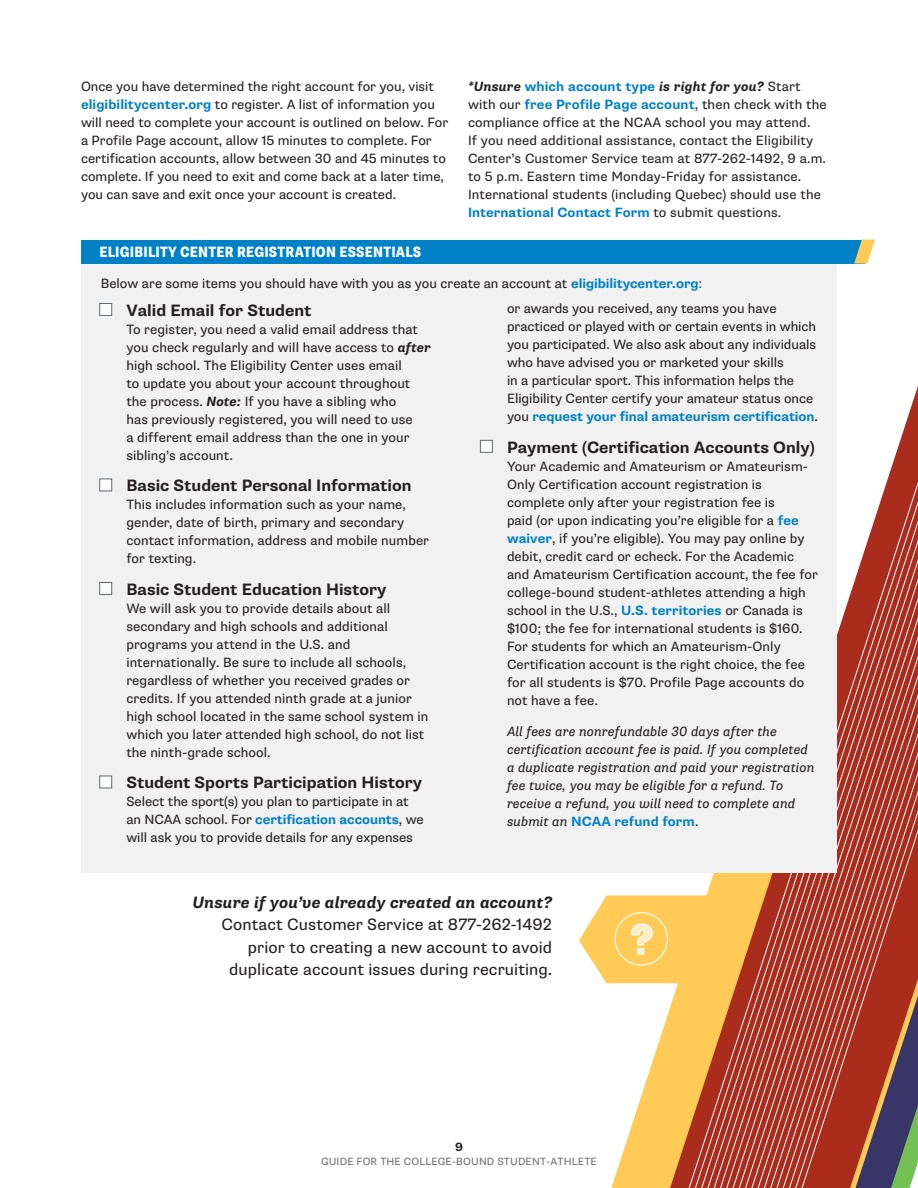
<style>
.page{position:relative;width:918px;height:1188px;background:#fff}
.page>*{position:absolute;margin:0;border:0;box-sizing:border-box;transform-origin:0 0}
.t1{font:700 16.5px "Supria Sans";color:#231f20}
.t2{font:16.5px/22.5px "Supria Sans";letter-spacing:.005em;color:#231f20;text-align:right}
.t3{font:italic 700 16.5px "Supria Sans";letter-spacing:.005em;color:#231f20}
.t4{font:800 condensed 15px "Supria Sans";letter-spacing:.015em;color:#fff}
.t5{font:13.5px/18px "Supria Sans";letter-spacing:.005em;color:#231f20}
.t6{font:italic 13.5px/18px "Supria Sans";letter-spacing:.005em;color:#231f20}
.t7{font:700 12px "Supria Sans";color:#231f20}
.t8{font:10.5px "Supria Sans";letter-spacing:.015em;color:#6d6e71}
.s1{font-weight:700;color:#0080c5}
.s2{font-weight:700;font-style:italic}
.s3{font-weight:300}
.s4{font-weight:700;font-style:normal;color:#0080c5}
.s5{font-style:normal}
</style>
<div class="page">
<svg style="left:830px;top:239px;width:88px;height:949px"></svg>
<svg style="left:611px;top:873px;width:219px;height:315px"></svg>
<svg style="left:579px;top:896px;width:132px;height:87px;background:#ffd26f"></svg>
<div style="left:81px;top:248px;width:756px;height:625px;background:#f1f1f2"></div>
<div style="left:81px;top:240px;width:784px;height:24px;background:#0080c5"></div>
<svg style="left:854px;top:240px;width:21px;height:24px"></svg>
<div style="left:99px;top:303px;width:13px;height:13px;background:#fff;border:1px solid #64696f"></div>
<div style="left:99px;top:479px;width:13px;height:12px;background:#fff;border:1px solid #64696f"></div>
<div style="left:99px;top:582px;width:13px;height:13px;background:#fff;border:1px solid #64696f"></div>
<div style="left:99px;top:776px;width:13px;height:12px;background:#fff;border:1px solid #64696f"></div>
<div style="left:480px;top:440px;width:13px;height:13px;background:#fff;border:1px solid #64696f"></div>
<p class="t5" style="left:81px;top:78px;width:369px">Once you have determined the right account for you, visit <span class="s1">eligibilitycenter.org</span> to register. A list of information you will need to complete your account is outlined on below. For a Profile Page account, allow 15 minutes to complete. For certification accounts, allow between 30 and 45 minutes to complete. If you need to exit and come back at a later time, you can save and exit once your account is created.</p>
<p class="t5" style="left:468px;top:78px;width:360px"><span class="s2">*Unsure</span> <span class="s1">which account type</span> <span class="s2">is right for you?</span> Start with our <span class="s1">free Profile Page account</span>, then check with the compliance office at the NCAA school you may attend.<br>If you need additional assistance, contact the Eligibility Center’s Customer Service team at 877-262-1492, 9 a.m. to 5 p.m. Eastern time Monday-Friday for assistance.<br>International students (including Quebec) should use the <span class="s1">International Contact Form</span> to submit questions.</p>
<p class="t4" style="left:99px;top:243px;width:323px">ELIGIBILITY CENTER REGISTRATION ESSENTIALS</p>
<p class="t5" style="left:101px;top:275px;width:603px">Below are some items you should have with you as you create an account at <span class="s1">eligibilitycenter.org</span><span class="s3">:</span></p>
<p class="t1" style="left:126px;top:300px;width:187px">Valid Email for Student</p>
<p class="t5" style="left:126px;top:320px;width:306px">To register, you need a valid email address that you check regularly and will have access to <span class="s2">after </span>high school. The Eligibility Center uses email<br>to update you about your account throughout the process. <span class="s2">Note:</span> If you have a sibling who<br>has previously registered, you will need to use<br>a different email address than the one in your sibling’s account.</p>
<p class="t1" style="left:126px;top:476px;width:287px">Basic Student Personal Information</p>
<p class="t5" style="left:126px;top:496px;width:304px">This includes information such as your name, gender, date of birth, primary and secondary contact information, address and mobile number for texting.</p>
<p class="t1" style="left:126px;top:579px;width:262px">Basic Student Education History</p>
<p class="t5" style="left:126px;top:599px;width:303px">We will ask you to provide details about all secondary and high schools and additional programs you attend in the U.S. and internationally. Be sure to include all schools, regardless of whether you received grades or credits. If you attended ninth grade at a junior high school located in the same school system in which you later attended high school, do not list the ninth-grade school.</p>
<p class="t1" style="left:126px;top:773px;width:297px">Student Sports Participation History</p>
<p class="t5" style="left:126px;top:793px;width:299px">Select the sport(s) you plan to participate in at an NCAA school. For <span class="s1">certification accounts</span>, we will ask you to provide details for any expenses</p>
<p class="t5" style="left:507px;top:300px;width:312px">or awards you received, any teams you have practiced or played with or certain events in which you participated. We also ask about any individuals who have advised you or marketed your skills<br>in a particular sport. This information helps the Eligibility Center certify your amateur status once you <span class="s1">request your final amateurism certification</span>.</p>
<p class="t1" style="left:507px;top:437px;width:309px">Payment (Certification Accounts Only)</p>
<p class="t5" style="left:507px;top:457px;width:313px">Your Academic and Amateurism or Amateurism-Only Certification account registration is complete only after your registration fee is<br>paid (or upon indicating you’re eligible for a <span class="s1">fee waiver</span>, if you’re eligible). You may pay online by debit, credit card or echeck. For the Academic and Amateurism Certification account, the fee for college-bound student-athletes attending a high school in the U.S., <span class="s1">U.S. territories</span> or Canada is $100; the fee for international students is $160.<br>For students for which an Amateurism-Only Certification account is the right choice, the fee for all students is $70. Profile Page accounts do not have a fee.</p>
<p class="t6" style="left:507px;top:723px;width:309px">All fees are nonrefundable 30 days after the certification account fee is paid. If you completed a duplicate registration and paid your registration fee twice, you may be eligible for a refund. To receive a refund, you will need to complete and submit an <span class="s4">NCAA refund form</span><span class="s5">.</span></p>
<p class="t3" style="left:193px;top:892px;width:361px">Unsure if you’ve already created an account?</p>
<p class="t2" style="left:221px;top:914px;width:332px">Contact Customer Service at 877-262-1492 prior to creating a new account to avoid duplicate account issues during recruiting.</p>
<p class="t7" style="left:455px;top:1139px;width:9px">9</p>
<p class="t8" style="left:321px;top:1155px;width:277px">GUIDE FOR THE COLLEGE-BOUND STUDENT-ATHLETE</p>
</div>
